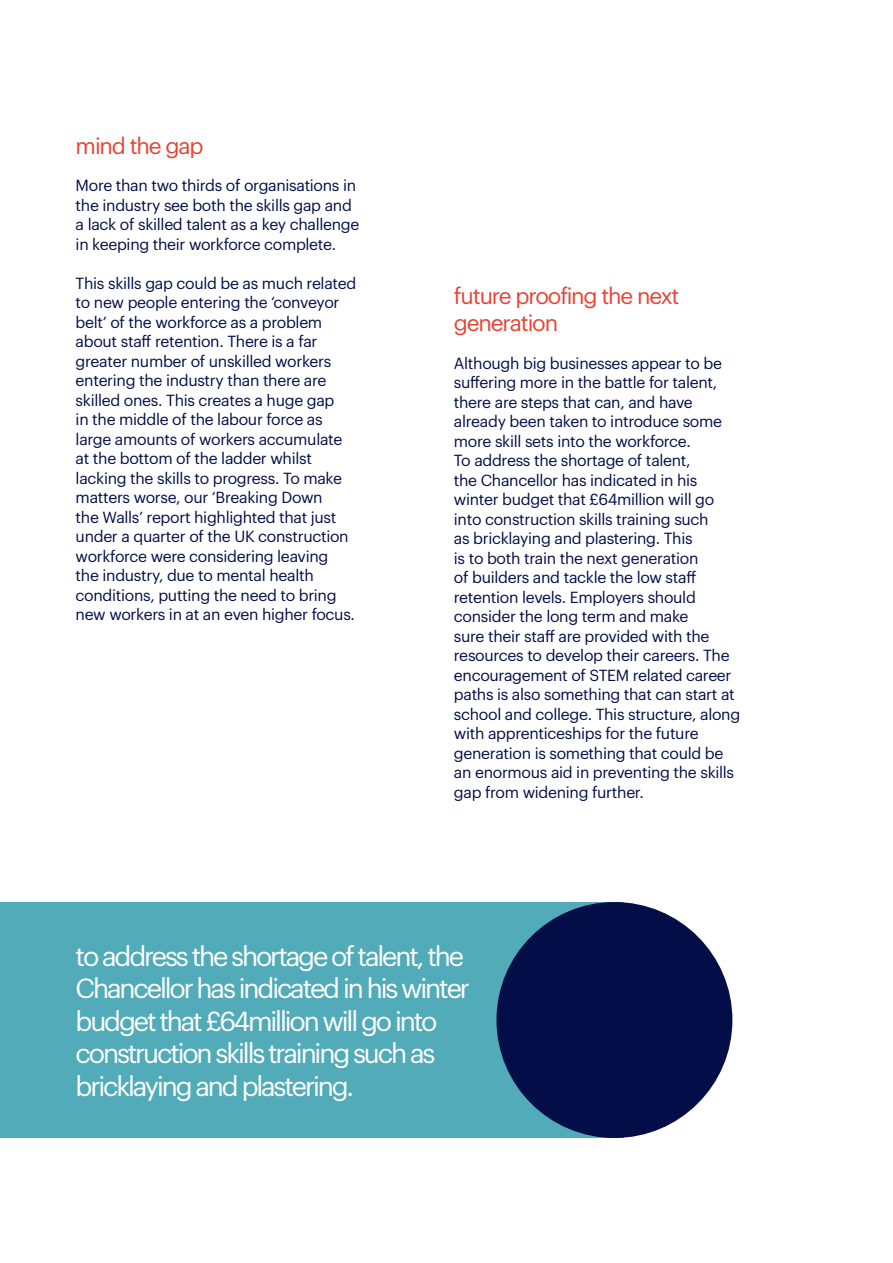
<style>
.page{position:relative;width:893px;height:1263px;background:#fff}
.page>*{position:absolute;margin:0;border:0;box-sizing:border-box;transform-origin:0 0}
.t1{font:27px/32.4px "Graphik LCG";letter-spacing:-.08em;color:#fff}
.t2{font:22.5px/27px "Graphik LCG";letter-spacing:-.05em;color:#e84235}
.t3{font:15.75px/19.5px "Graphik LCG";letter-spacing:-.02em;color:#030e49}
</style>
<div class="page">
<div style="left:0;top:902px;width:624px;height:236px;background:#52abb8"></div>
<div style="left:496px;top:902px;width:236px;height:236px;background:#030e49;border-radius:50%"></div>
<p class="t2" style="left:76px;top:130px;width:129px">mind the gap</p>
<p class="t3" style="left:76px;top:175px;width:285px">More than two thirds of organisations in the industry see both the skills gap and a lack of skilled talent as a key challenge in keeping their workforce complete.</p>
<p class="t3" style="left:76px;top:272px;width:282px">This skills gap could be as much related to new people entering the ‘conveyor belt’ of the workforce as a problem about staff retention. There is a far greater number of unskilled workers entering the industry than there are skilled ones. This creates a huge gap<br>in the middle of the labour force as large amounts of workers accumulate at the bottom of the ladder whilst lacking the skills to progress. To make matters worse, our ‘Breaking Down<br>the Walls’ report highlighted that just under a quarter of the UK construction workforce were considering leaving<br>the industry, due to mental health conditions, putting the need to bring new workers in at an even higher focus.</p>
<p class="t2" style="left:454px;top:281px;width:227px">future proofing the next generation</p>
<p class="t3" style="left:454px;top:352px;width:288px">Although big businesses appear to be suffering more in the battle for talent, there are steps that can, and have already been taken to introduce some more skill sets into the workforce.<br>To address the shortage of talent,<br>the Chancellor has indicated in his winter budget that £64million will go into construction skills training such<br>as bricklaying and plastering. This<br>is to both train the next generation<br>of builders and tackle the low staff retention levels. Employers should consider the long term and make<br>sure their staff are provided with the resources to develop their careers. The encouragement of STEM related career paths is also something that can start at school and college. This structure, along with apprenticeships for the future generation is something that could be an enormous aid in preventing the skills gap from widening further.</p>
<p class="t1" style="left:76px;top:938px;width:396px">to address the shortage of talent, the Chancellor has indicated in his winter budget that £64million will go into construction skills training such as bricklaying and plastering.</p>
</div>
